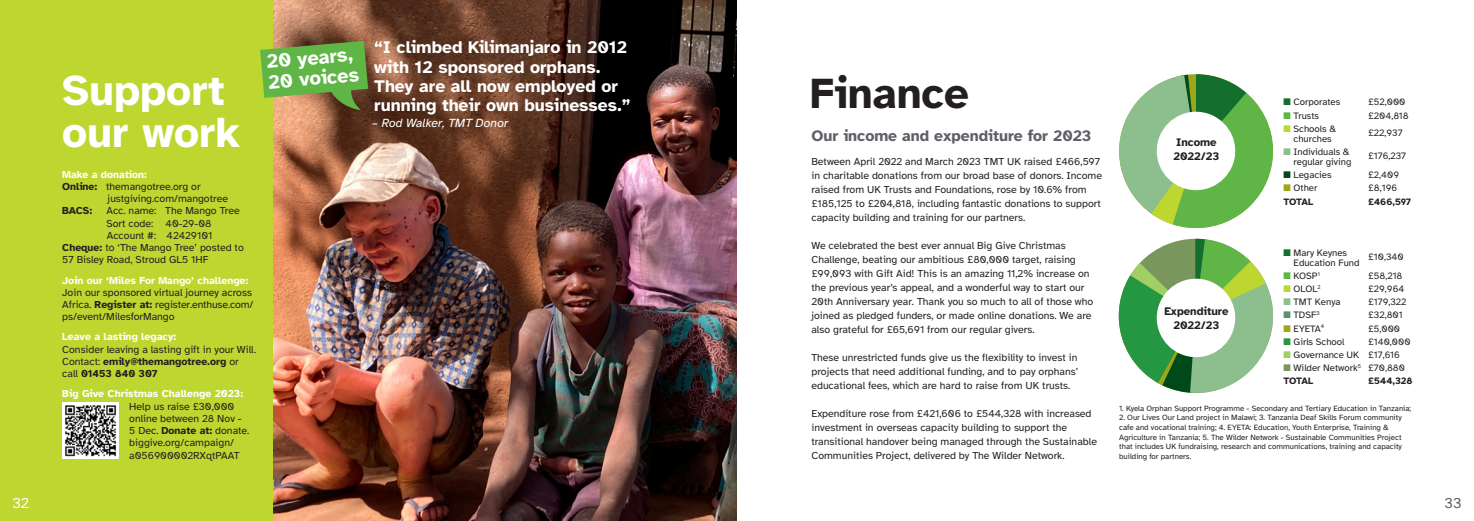
<style>
.page{position:relative;width:1474px;height:521px;background:#fff}
.page>*{position:absolute;margin:0;border:0;box-sizing:border-box;transform-origin:0 0}
.t1{font:700 43.75px/42.9px "Atkinson Hyperlegible";color:#fff}
.t2{font:700 43.75px "Atkinson Hyperlegible";color:#231f20}
.t3{font:700 19.95px "Atkinson Hyperlegible";color:#fff}
.BODY_COPY{font:700 17.5px "Atkinson Hyperlegible";color:#fff}
.t4{font:700 15.75px "Atkinson Hyperlegible";color:#5f5f69}
.t5{font:14.88px "Atkinson Hyperlegible";color:#fff}
.t6{font:14.88px "Atkinson Hyperlegible";color:#5f5f69}
.BODY_COPY-2{font:italic 12.25px "Atkinson Hyperlegible";color:#fff}
.t7{font:700 11.38px/14px "Atkinson Hyperlegible";color:#231f20;text-align:center}
.BODY_COPY-3{font:10.5px/14px "Atkinson Hyperlegible";color:#231f20}
.BODY_COPY-4{font:700 10.5px "Atkinson Hyperlegible";color:#fff}
.BODY_COPY-5{font:700 10.5px "Atkinson Hyperlegible";color:#231f20}
.t8{font:9.62px/10.1px "Atkinson Hyperlegible";color:#231f20;text-align:center}
.t9{font:700 9.62px "Atkinson Hyperlegible";letter-spacing:-.01em;color:#231f20}
.t10{font:7.88px/9.6px "Atkinson Hyperlegible";color:#231f20}
.s1{font-weight:700}
.s2{color:#136f2e}
.s3{color:#5fb546}
.s4{color:#bed630}
.s5{color:#8dbf8e}
.s6{color:#004a1a}
.s7{color:#9da618}
.s8{color:#5a906f}
.s9{color:#259642}
.s10{color:#a2cf62}
.s11{color:#79965c}
</style>
<div class="page">
<svg style="left:1118px;top:239px;width:154px;height:154px"></svg>
<img style="left:273px;top:0;width:464px;height:521px">
<div style="left:0;top:0;width:273px;height:521px;background:#bed630"></div>
<svg style="left:1119px;top:74px;width:153px;height:154px"></svg>
<div style="left:1156px;top:112px;width:79px;height:78px;background:#fff;border-radius:50%"></div>
<div style="left:1156px;top:279px;width:79px;height:78px;background:#fff;border-radius:50%"></div>
<svg style="left:260px;top:41px;width:108px;height:69px;background:#73a446"></svg>
<img style="left:62px;top:402px;width:57px;height:57px">
<p class="t1" style="left:62px;top:69px;width:180px">Support our work</p>
<p class="BODY_COPY-4" style="left:62px;top:168px;width:86px">Make a donation:</p>
<p class="BODY_COPY-3" style="left:108px;top:180px;width:122px;line-height:12.2px;text-indent:-45px"><span class="s1">Online:</span> themangotree.org or justgiving.com/mangotree</p>
<p class="BODY_COPY-5" style="left:62px;top:205px;width:32px">BACS:</p>
<p class="BODY_COPY-3" style="left:106px;top:204px;width:135px">Acc. name: The Mango Tree</p>
<p class="BODY_COPY-3" style="left:106px;top:216px;width:107px">Sort code: 40-29-08</p>
<p class="BODY_COPY-3" style="left:107px;top:229px;width:107px">Account #: 42429101</p>
<p class="BODY_COPY-3" style="left:62px;top:242px;width:183px;line-height:12.2px"><span class="s1">Cheque:</span> to ‘The Mango Tree’ posted to<br>57 Bisley Road, Stroud GL5 1HF</p>
<p class="BODY_COPY-4" style="left:62px;top:274px;width:188px">Join our ‘Miles For Mango’ challenge:</p>
<p class="BODY_COPY-3" style="left:62px;top:286px;width:193px;line-height:12.2px">Join our sponsored virtual journey across<br>Africa. <span class="s1">Register at:</span> register.enthuse.com/ ps/event/MilesforMango</p>
<p class="BODY_COPY-4" style="left:62px;top:331px;width:116px">Leave a lasting legacy:</p>
<p class="BODY_COPY-3" style="left:62px;top:343px;width:195px;line-height:12.2px">Consider leaving a lasting gift in your Will.<br>Contact: <span class="s1">emily@themangotree.org</span> or call <span class="s1">01453 840 307</span></p>
<p class="BODY_COPY-4" style="left:62px;top:388px;width:182px">Big Give Christmas Challenge 2023:</p>
<p class="BODY_COPY-3" style="left:129px;top:400px;width:122px;line-height:12.2px">Help us raise £30,000 online between 28 Nov -<br>5 Dec. <span class="s1">Donate at:</span> donate. biggive.org/campaign/ a056900002RXqtPAAT</p>
<p class="t3" style="left:265px;top:50px;width:88px;rotate:-5deg">20 years,</p>
<p class="t3" style="left:267px;top:71px;width:93px;rotate:-5deg">20 voices</p>
<p class="BODY_COPY" style="left:374px;top:37px;width:254px">“I climbed Kilimanjaro in 2012</p>
<p class="BODY_COPY" style="left:374px;top:57px;width:228px">with 12 sponsored orphans.</p>
<p class="BODY_COPY" style="left:374px;top:76px;width:245px">They are all now employed or</p>
<p class="BODY_COPY" style="left:374px;top:95px;width:258px">running their own businesses.”</p>
<p class="BODY_COPY-2" style="left:372px;top:116px;width:138px">– Rod Walker, TMT Donor</p>
<p class="t2" style="left:810px;top:68px;width:160px">Finance</p>
<p class="t4" style="left:811px;top:127px;width:281px">Our income and expenditure for 2023</p>
<p class="BODY_COPY-3" style="left:811px;top:154px;width:292px">Between April 2022 and March 2023 TMT UK raised £466,597 in charitable donations from our broad base of donors. Income raised from UK Trusts and Foundations, rose by 10.6% from £185,125 to £204,818, including fantastic donations to support capacity building and training for our partners.</p>
<p class="BODY_COPY-3" style="left:811px;top:238px;width:283px">We celebrated the best ever annual Big Give Christmas Challenge, beating our ambitious £80,000 target, raising £99,093 with Gift Aid! This is an amazing 11,2% increase on the previous year’s appeal, and a wonderful way to start our 20th Anniversary year. Thank you so much to all of those who joined as pledged funders, or made online donations. We are also grateful for £65,691 from our regular givers.</p>
<p class="BODY_COPY-3" style="left:811px;top:350px;width:268px;text-align:justify">These unrestricted funds give us the flexibility to invest in projects that need additional funding, and to pay orphans’ educational fees, which are hard to raise from UK trusts.</p>
<p class="BODY_COPY-3" style="left:811px;top:406px;width:287px">Expenditure rose from £421,606 to £544,328 with increased investment in overseas capacity building to support the transitional handover being managed through the Sustainable Communities Project, delivered by The Wilder Network.</p>
<p class="t7" style="left:1173px;top:136px;width:47px;text-align:left">Income<br>2022/23</p>
<p class="t8" style="left:1283px;top:97px;width:58px"><span class="s2">■</span> Corporates</p>
<p class="t8" style="left:1283px;top:110px;width:37px"><span class="s3">■</span> Trusts</p>
<p class="t8" style="left:1283px;top:124px;width:54px"><span class="s4">■</span> Schools &amp; churches</p>
<p class="t8" style="left:1283px;top:147px;width:69px;text-align:right"><span class="s5">■</span> Individuals &amp; regular giving</p>
<p class="t8" style="left:1283px;top:170px;width:50px"><span class="s6">■</span> Legacies</p>
<p class="t8" style="left:1283px;top:183px;width:35px"><span class="s7">■</span> Other</p>
<p class="t9" style="left:1283px;top:196px;width:31px">TOTAL</p>
<p class="t8" style="left:1368px;top:97px;width:39px">£52,000</p>
<p class="t8" style="left:1368px;top:110px;width:42px">£204,818</p>
<p class="t8" style="left:1368px;top:128px;width:36px">£22,937</p>
<p class="t8" style="left:1368px;top:151px;width:39px">£176,237</p>
<p class="t8" style="left:1368px;top:170px;width:32px">£2,409</p>
<p class="t8" style="left:1368px;top:183px;width:30px">£8,196</p>
<p class="t9" style="left:1368px;top:196px;width:44px">£466,597</p>
<p class="t8" style="left:1293px;top:248px;width:67px;text-align:left;text-indent:-10px"><span class="s2">■</span> Mary Keynes<br>Education Fund</p>
<p class="t8" style="left:1283px;top:271px;width:38px"><span class="s3">■</span> KOSP<sup>1</sup></p>
<p class="t8" style="left:1283px;top:284px;width:39px"><span class="s4">■</span> OLOL<sup>2</sup></p>
<p class="t8" style="left:1283px;top:297px;width:58px"><span class="s5">■</span> TMT Kenya</p>
<p class="t8" style="left:1283px;top:310px;width:38px"><span class="s8">■</span> TDSF<sup>3</sup></p>
<p class="t8" style="left:1283px;top:323px;width:42px"><span class="s7">■</span> EYETA<sup>4</sup></p>
<p class="t8" style="left:1283px;top:337px;width:62px"><span class="s9">■</span> Girls School</p>
<p class="t8" style="left:1283px;top:350px;width:77px"><span class="s10">■</span> Governance UK</p>
<p class="t8" style="left:1283px;top:363px;width:79px"><span class="s11">■</span> Wilder Network<sup>5</sup></p>
<p class="t9" style="left:1283px;top:375px;width:31px">TOTAL</p>
<p class="t8" style="left:1368px;top:252px;width:37px">£10,340</p>
<p class="t8" style="left:1368px;top:271px;width:36px">£58,218</p>
<p class="t8" style="left:1368px;top:284px;width:38px">£29,964</p>
<p class="t8" style="left:1368px;top:297px;width:40px">£179,322</p>
<p class="t8" style="left:1368px;top:310px;width:36px">£32,801</p>
<p class="t8" style="left:1368px;top:323px;width:33px">£5,000</p>
<p class="t8" style="left:1368px;top:337px;width:44px">£140,000</p>
<p class="t8" style="left:1368px;top:350px;width:33px">£17,616</p>
<p class="t8" style="left:1368px;top:363px;width:38px">£70,880</p>
<p class="t9" style="left:1368px;top:375px;width:46px">£544,328</p>
<p class="t10" style="left:1119px;top:403px;width:293px">1. Kyela Orphan Support Programme - Secondary and Tertiary Education in Tanzania;</p>
<p class="t10" style="left:1119px;top:413px;width:284px">2. Our Lives Our Land project in Malawi; 3. Tanzania Deaf Skills Forum community cafe and vocational training; 4. EYETA: Education, Youth Enterprise, Training &amp; Agriculture in Tanzania; 5. The Wilder Network - Sustainable Communities Project that includes UK fundraising, research and communications, training and capacity building for partners.</p>
<p class="t7" style="left:1164px;top:304px;width:66px">Expenditure<br>2022/23</p>
<p class="t5" style="left:12px;top:495px;width:18px">32</p>
<p class="t6" style="left:1444px;top:495px;width:19px">33</p>
</div>
